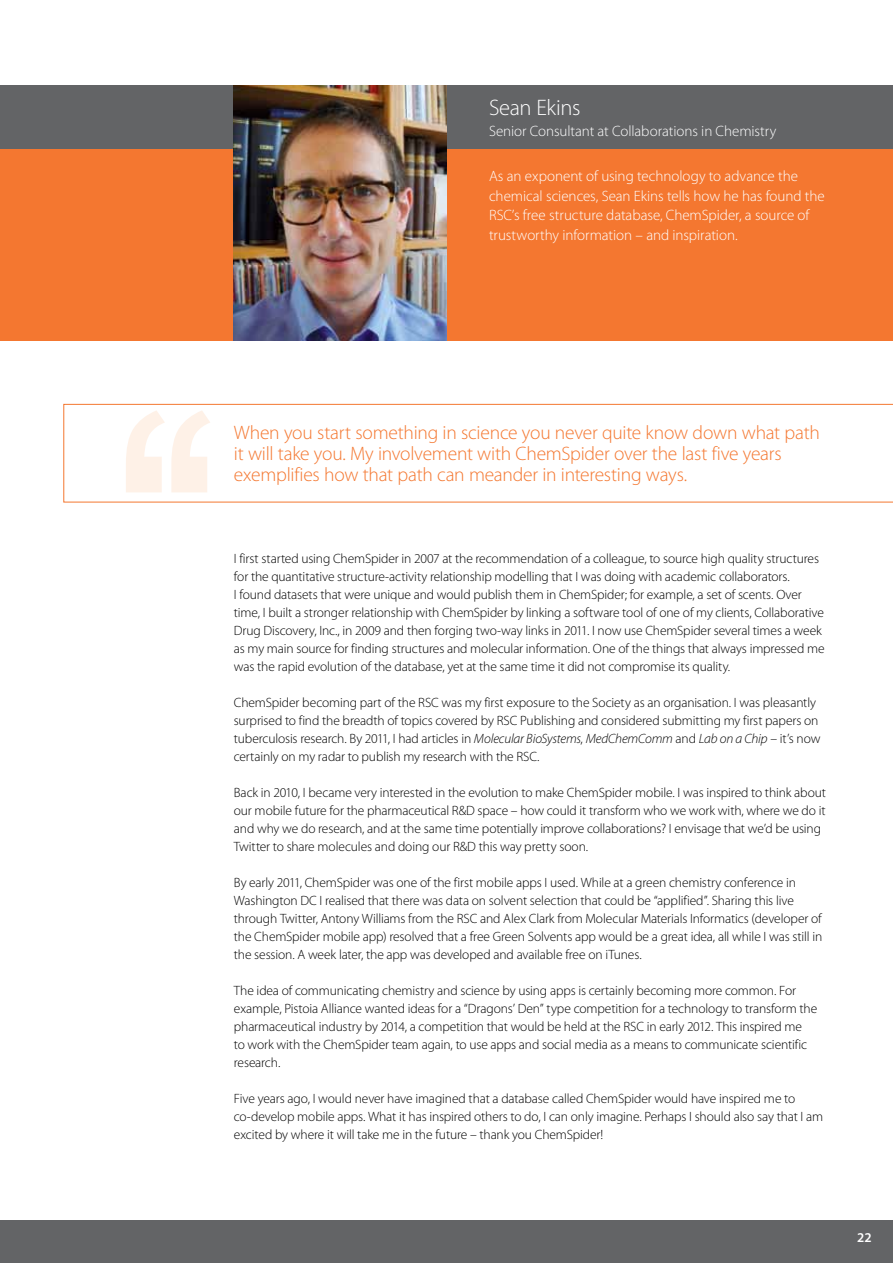
<style>
.page{position:relative;width:893px;height:1263px;background:#fff}
.page>*{position:absolute;margin:0;border:0;box-sizing:border-box;transform-origin:0 0}
.t1{font:349.95px "Arial Narrow";color:#fee0ca;scale:1.33 1}
.t2{font:300 22.5px "Myriad Pro";letter-spacing:-.015em;color:#fff}
.t3{font:300 19.5px/21px "Myriad Pro";letter-spacing:-.015em;color:#f47730}
.t4{font:300 15px/19.5px "Myriad Pro";letter-spacing:-.005em;color:#fff}
.t5{font:300 13.5px/18px "Myriad Pro";letter-spacing:-.01em;color:#000}
.t6{font:600 13.5px "Myriad Pro";color:#fff}
.s1{font-style:italic}
</style>
<div class="page">
<svg style="left:63px;top:404px;width:830px;height:98px"></svg>
<div style="left:0;top:85px;width:893px;height:255px;background:#f47730"></div>
<div style="left:0;top:85px;width:893px;height:64px;background:#636466"></div>
<img style="left:234px;top:85px;width:212px;height:255px">
<div style="left:0;top:1220px;width:893px;height:43px;background:#636466"></div>
<h2 class="t2" style="left:489px;top:95px;width:93px">Sean Ekins</h2>
<p class="t4" style="left:489px;top:122px;width:289px">Senior Consultant at Collaborations in Chemistry</p>
<p class="t4" style="left:489px;top:167px;width:337px">As an exponent of using technology to advance the chemical sciences, Sean Ekins tells how he has found the RSC’s free structure database, ChemSpider, a source of trustworthy information – and inspiration.</p>
<h1 class="t1" style="left:103px;top:281px;width:99px">‘‘</h1>
<h3 class="t3" style="left:234px;top:422px;width:588px">When you start something in science you never quite know down what path it will take you. My involvement with ChemSpider over the last five years exemplifies how that path can meander in interesting ways.</h3>
<p class="t5" style="left:234px;top:550px;width:592px">I first started using ChemSpider in 2007 at the recommendation of a colleague, to source high quality structures for the quantitative structure-activity relationship modelling that I was doing with academic collaborators.<br>I found datasets that were unique and would publish them in ChemSpider; for example, a set of scents. Over time, I built a stronger relationship with ChemSpider by linking a software tool of one of my clients, Collaborative Drug Discovery, Inc., in 2009 and then forging two-way links in 2011. I now use ChemSpider several times a week as my main source for finding structures and molecular information. One of the things that always impressed me was the rapid evolution of the database, yet at the same time it did not compromise its quality.</p>
<p class="t5" style="left:234px;top:694px;width:588px">ChemSpider becoming part of the RSC was my first exposure to the Society as an organisation. I was pleasantly surprised to find the breadth of topics covered by RSC Publishing and considered submitting my first papers on tuberculosis research. By 2011, I had articles in <span class="s1">Molecular BioSystems</span>, <span class="s1">MedChemComm</span> and <span class="s1">Lab on a Chip</span> – it’s now certainly on my radar to publish my research with the RSC.</p>
<p class="t5" style="left:234px;top:784px;width:594px">Back in 2010, I became very interested in the evolution to make ChemSpider mobile. I was inspired to think about our mobile future for the pharmaceutical R&amp;D space – how could it transform who we work with, where we do it and why we do research, and at the same time potentially improve collaborations? I envisage that we’d be using Twitter to share molecules and doing our R&amp;D this way pretty soon.</p>
<p class="t5" style="left:234px;top:874px;width:590px">By early 2011, ChemSpider was one of the first mobile apps I used. While at a green chemistry conference in Washington DC I realised that there was data on solvent selection that could be “applified”. Sharing this live through Twitter, Antony Williams from the RSC and Alex Clark from Molecular Materials Informatics (developer of the ChemSpider mobile app) resolved that a free Green Solvents app would be a great idea, all while I was still in the session. A week later, the app was developed and available free on iTunes.</p>
<p class="t5" style="left:234px;top:982px;width:585px">The idea of communicating chemistry and science by using apps is certainly becoming more common. For example, Pistoia Alliance wanted ideas for a “Dragons’ Den” type competition for a technology to transform the pharmaceutical industry by 2014, a competition that would be held at the RSC in early 2012. This inspired me<br>to work with the ChemSpider team again, to use apps and social media as a means to communicate scientific research.</p>
<p class="t5" style="left:234px;top:1090px;width:591px">Five years ago, I would never have imagined that a database called ChemSpider would have inspired me to co-develop mobile apps. What it has inspired others to do, I can only imagine. Perhaps I should also say that I am excited by where it will take me in the future – thank you ChemSpider!</p>
<p class="t6" style="left:857px;top:1228px;width:16px">09</p>
<p class="t6" style="left:857px;top:1228px;width:16px">22</p>
</div>
